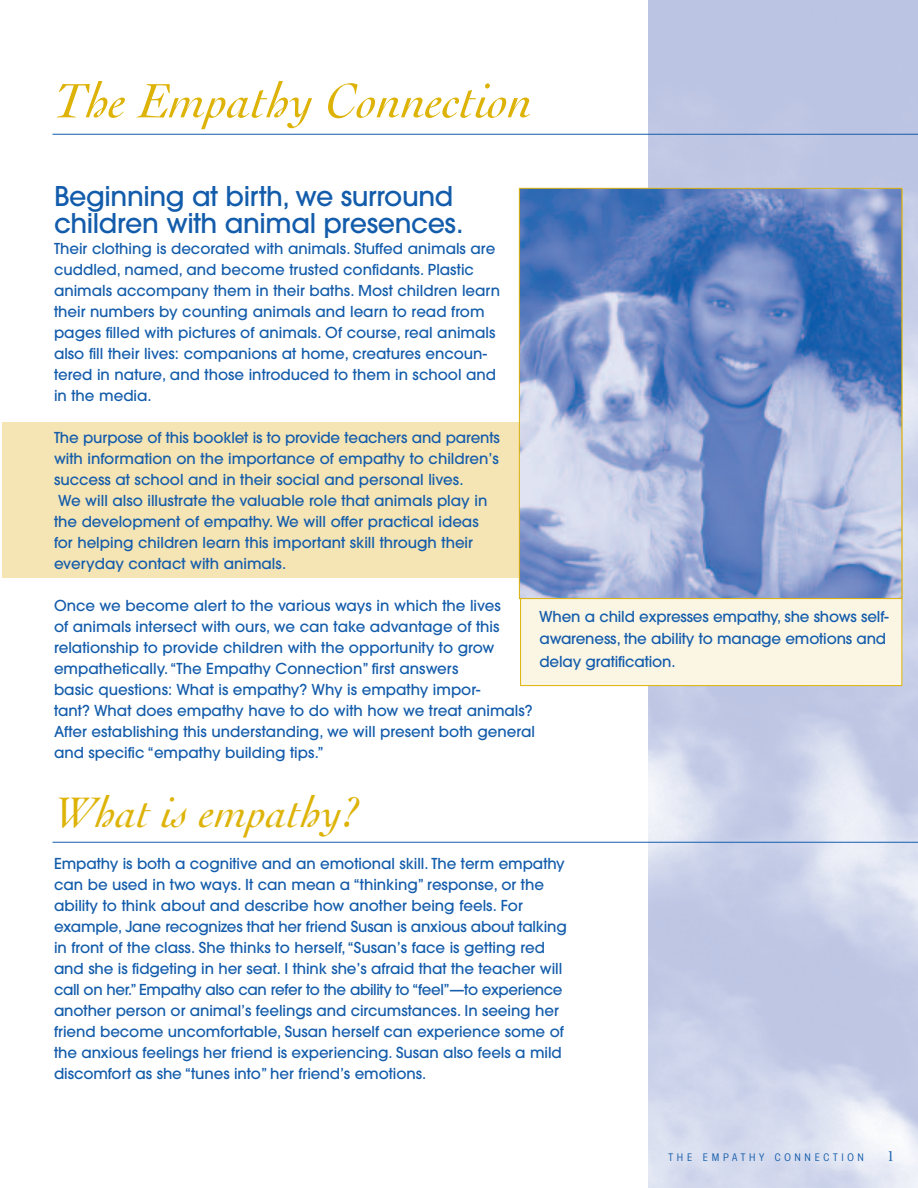
<style>
.page{position:relative;width:918px;height:1188px;background:#fff}
.page>*{position:absolute;margin:0;border:0;box-sizing:border-box;transform-origin:0 0}
.t1{font:italic 51px "Cochin";color:#deb308}
.t2{font:italic 45px "Cochin";color:#deb308}
.t3{font:500 27px/27px "Avant Garde";letter-spacing:-.015em;color:#135cab}
.t4{font:500 15px/21px "Avant Garde";color:#135cab}
.t5{font:15px "Cochin";color:#135cab}
.t6{font:condensed 10.5px "Avant Garde";letter-spacing:.35em;color:#135cab}
</style>
<div class="page">
<div style="left:2px;top:423px;width:594px;height:155px;background:#f5e4b4"></div>
<img style="left:648px;top:0;width:270px;height:1188px">
<div style="left:521px;top:189px;width:381px;height:497px;background:#fbf5e4"></div>
<img style="left:521px;top:190px;width:379px;height:407px">
<div style="left:519px;top:188px;width:383px;height:411px;border:1px solid #deb308"></div>
<hr style="left:52px;top:134px;width:866px;height:1px;background:#135cab">
<hr style="left:52px;top:842px;width:866px;height:1px;background:#135cab">
<h1 class="t1" style="left:54px;top:81px;width:480px">The Empathy Connection</h1>
<h3 class="t3" style="left:54px;top:185px;width:411px">Beginning at birth, we surround children with animal presences.</h3>
<p class="t4" style="left:54px;top:239px;width:448px">Their clothing is decorated with animals. Stuffed animals are cuddled, named, and become trusted confidants. Plastic animals accompany them in their baths. Most children learn their numbers by counting animals and learn to read from pages filled with pictures of animals. Of course, real animals also fill their lives: companions at home, creatures encoun&shy;tered in nature, and those introduced to them in school and in the media.</p>
<p class="t4" style="left:54px;top:428px;width:447px">The purpose of this booklet is to provide teachers and parents with information on the importance of empathy to children’s success at school and in their social and personal lives.<br>We will also illustrate the valuable role that animals play in the development of empathy. We will offer practical ideas for helping children learn this important skill through their everyday contact with animals.</p>
<p class="t4" style="left:54px;top:596px;width:483px">Once we become alert to the various ways in which the lives<br>of animals intersect with ours, we can take advantage of this relationship to provide children with the opportunity to grow empathetically.“The Empathy Connection” first answers<br>basic questions: What is empathy? Why is empathy impor-<br>tant? What does empathy have to do with how we treat animals?<br>After establishing this understanding, we will present both general and specific “empathy building tips.”</p>
<h2 class="t2" style="left:54px;top:795px;width:307px">What is empathy?</h2>
<p class="t4" style="left:54px;top:854px;width:514px">Empathy is both a cognitive and an emotional skill. The term empathy can be used in two ways. It can mean a “thinking” response, or the ability to think about and describe how another being feels. For example, Jane recognizes that her friend Susan is anxious about talking in front of the class. She thinks to herself,“Susan’s face is getting red and she is fidgeting in her seat. I think she’s afraid that the teacher will call on her.” Empathy also can refer to the ability to “feel”—to experience another person or animal’s feelings and circumstances. In seeing her friend become uncomfortable, Susan herself can experience some of the anxious feelings her friend is experiencing. Susan also feels a mild discomfort as she “tunes into” her friend’s emotions.</p>
<p class="t4" style="left:539px;top:606px;width:351px;line-height:22.5px">When a child expresses empathy, she shows self&shy;awareness, the ability to manage emotions and delay gratification.</p>
<p class="t6" style="left:669px;top:1153px;width:197px">THE EMPATHY CONNECTION</p>
<p class="t5" style="left:887px;top:1150px;width:9px">1</p>
</div>
